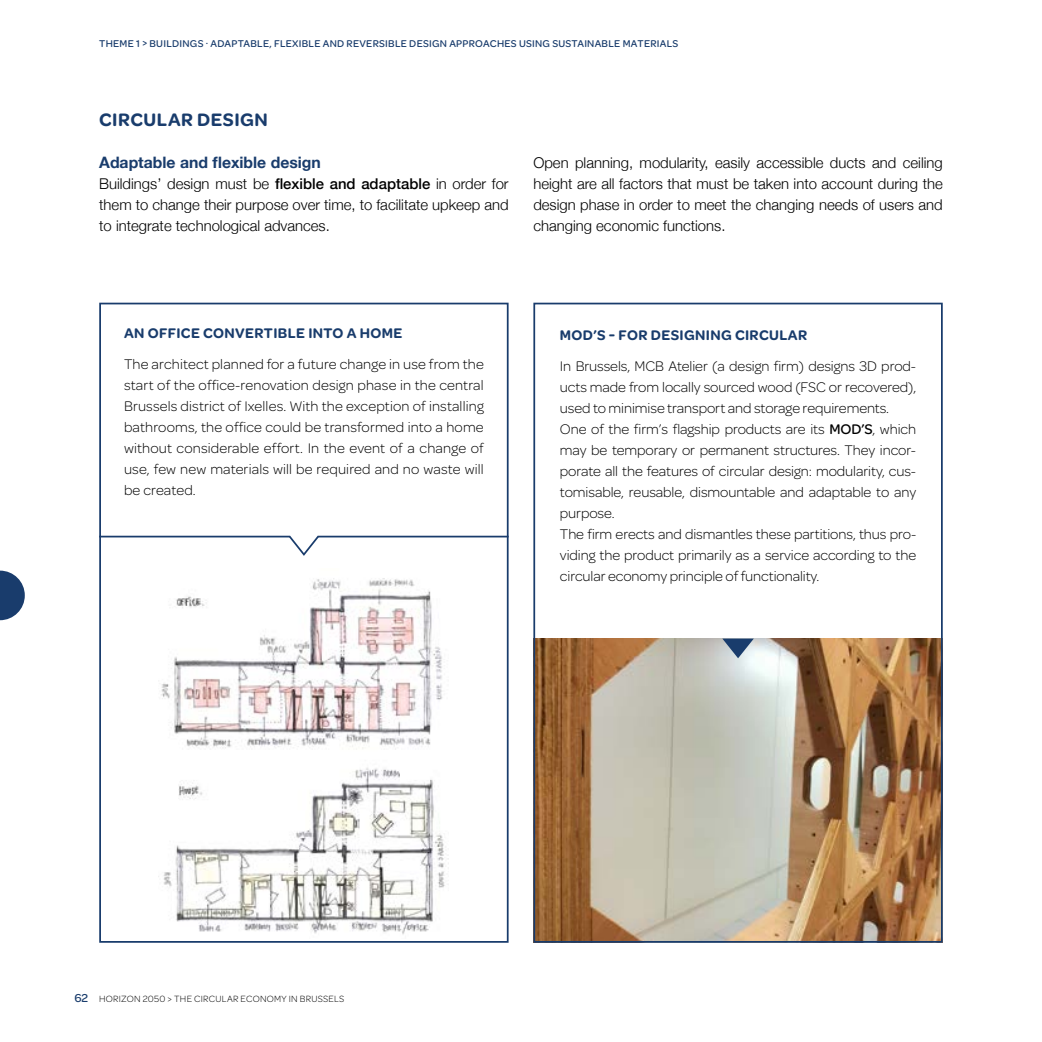
<style>
.page{position:relative;width:1042px;height:1042px;background:#fff}
.page>*{position:absolute;margin:0;border:0;box-sizing:border-box;transform-origin:0 0}
.t1{font:600 19.25px "Omnes";letter-spacing:.025em;color:#193c6c}
.t2{font:700 15.75px "Helvetica Neue";color:#193c6c}
.t3{font:300 14.88px/21px "Omnes";letter-spacing:-.005em;color:#000;text-align:justify}
.t4{font:300 14.88px/21px "Helvetica Neue";color:#000;text-align:justify}
.t5{font:600 14.88px "Omnes";letter-spacing:.025em;color:#193c6c}
.t6{font:500 12.25px "Omnes";color:#193c6c}
.t7{font:500 10.5px "Omnes";letter-spacing:.025em;color:#193c6c}
.t8{font:300 9.62px "Omnes";letter-spacing:.025em;color:#000}
.s1{font-weight:500}
</style>
<div class="page">
<svg style="left:0;top:570px;width:25px;height:50px"></svg>
<img style="left:536px;top:638px;width:404px;height:302px">
<div style="left:99px;top:303px;width:409px;height:640px;border:2px solid #193c6c"></div>
<img style="left:161px;top:578px;width:288px;height:357px">
<svg style="left:99px;top:535px;width:410px;height:22px"></svg>
<svg style="left:722px;top:638px;width:32px;height:20px"></svg>
<div style="left:533px;top:303px;width:410px;height:640px;border:2px solid #193c6c"></div>
<p class="t7" style="left:99px;top:36px;width:581px">THEME 1 &gt; BUILDINGS · ADAPTABLE, FLEXIBLE AND REVERSIBLE DESIGN APPROACHES USING SUSTAINABLE MATERIALS</p>
<p class="t1" style="left:99px;top:106px;width:170px">CIRCULAR DESIGN</p>
<p class="t2" style="left:99px;top:150px;width:223px">Adaptable and flexible design</p>
<p class="t4" style="left:99px;top:172px;width:411px">Buildings’ design must be <span class="s1">flexible and adaptable</span> in order for them to change their purpose over time, to facilitate upkeep and to integrate technological advances.</p>
<p class="t4" style="left:533px;top:151px;width:411px">Open planning, modularity, easily accessible ducts and ceiling height are all factors that must be taken into account during the design phase in order to meet the changing needs of users and changing economic functions.</p>
<p class="t5" style="left:124px;top:322px;width:280px">AN OFFICE CONVERTIBLE INTO A HOME</p>
<p class="t3" style="left:124px;top:353px;width:361px">The architect planned for a future change in use from the start of the office-renovation design phase in the central Brussels district of Ixelles. With the exception of installing bathrooms, the office could be transformed into a home without considerable effort. In the event of a change of use, few new materials will be required and no waste will be created.</p>
<p class="t5" style="left:560px;top:324px;width:249px">MOD’S - FOR DESIGNING CIRCULAR</p>
<p class="t3" style="left:560px;top:355px;width:358px;text-align:left">In Brussels, MCB Atelier (a design firm) designs 3D prod&shy;ucts made from locally sourced wood (FSC or recovered), used to minimise transport and storage requirements.<br>One of the firm’s flagship products are its <span class="s1">MOD’S</span>, which may be temporary or permanent structures. They incor&shy;porate all the features of circular design: modularity, cus&shy;tomisable, reusable, dismountable and adaptable to any purpose.<br>The firm erects and dismantles these partitions, thus pro&shy;viding the product primarily as a service according to the circular economy principle of functionality.</p>
<p class="t6" style="left:74px;top:989px;width:15px">62</p>
<p class="t8" style="left:99px;top:993px;width:247px">HORIZON 2050 &gt; THE CIRCULAR ECONOMY IN BRUSSELS</p>
</div>
